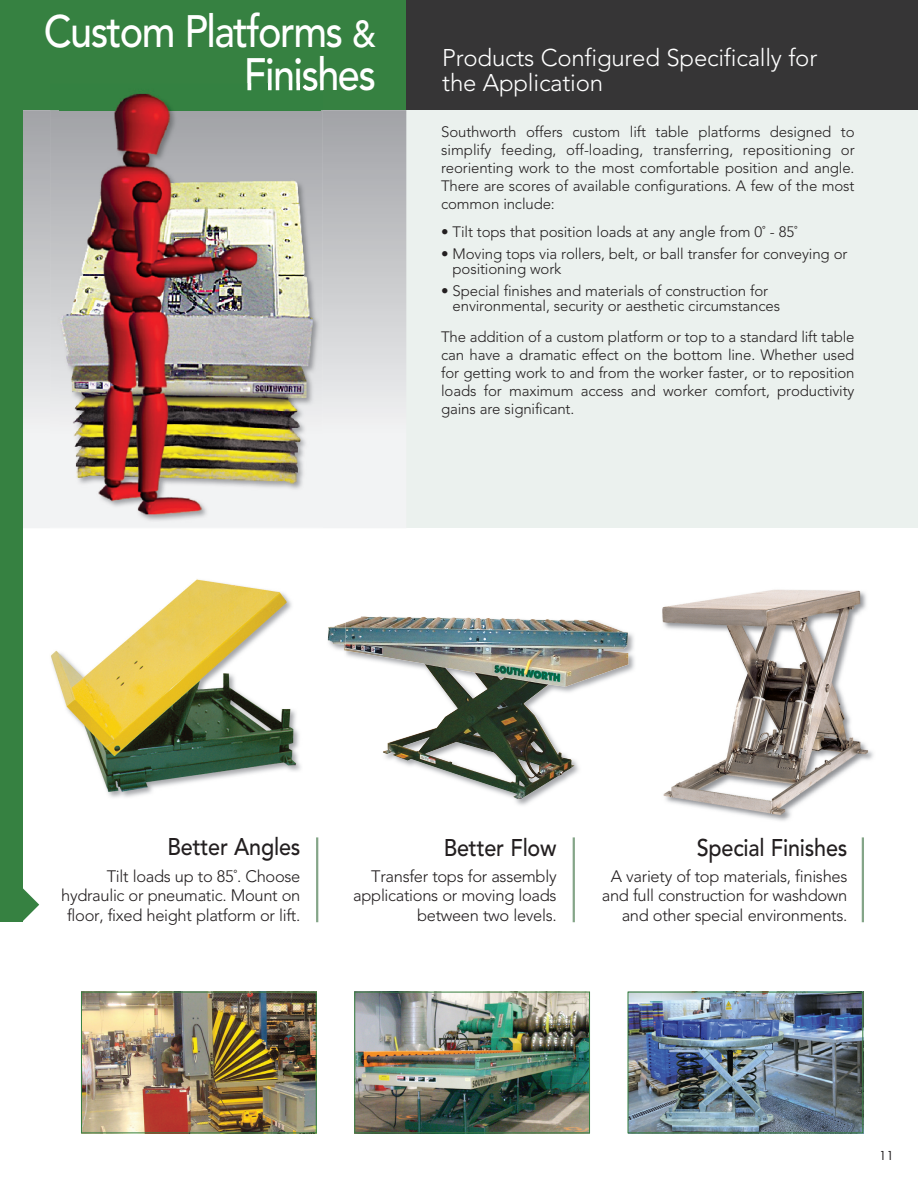
<style>
.page{position:relative;width:918px;height:1187px;background:#fff}
.page>*{position:absolute;margin:0;border:0;box-sizing:border-box;transform-origin:0 0}
.t1{font:500 45px/43.5px "Avenir LT Std";letter-spacing:-.04em;color:#fff;text-align:right;scale:.88 1}
.t2{font:300 24px/25.5px "Avenir LT Std";letter-spacing:-.01em;color:#fff}
.t3{font:500 24px "Avenir LT Std";letter-spacing:-.01em;color:#231f20;scale:.9 1}
.t4{font:300 16.5px/19.5px "Avenir LT Std";letter-spacing:-.02em;color:#231f20;text-align:right}
.t5{font:300 15px/18px "Avenir LT Std";letter-spacing:-.01em;color:#231f20;text-align:justify}
.t6{font:12px "Futura Std";color:#231f20}
.s1{font-size:37.5px}
</style>
<div class="page">
<img style="left:662px;top:589px;width:212px;height:232px">
<img style="left:22px;top:611px;width:1px;height:195px">
<img style="left:50px;top:579px;width:251px;height:219px">
<img style="left:515px;top:633px;width:120px;height:173px">
<img style="left:346px;top:616px;width:282px;height:183px">
<img style="left:328px;top:622px;width:18px;height:28px">
<div style="left:406px;top:0;width:511px;height:528px;background:#ebf1ee"></div>
<svg style="left:22px;top:110px;width:384px;height:418px"></svg>
<div style="left:0;top:0;width:407px;height:110px;background:#368141"></div>
<div style="left:406px;top:0;width:511px;height:110px;background:#363536"></div>
<img style="left:50px;top:110px;width:273px;height:417px">
<img style="left:247px;top:83px;width:76px;height:8px">
<img style="left:59px;top:93px;width:261px;height:429px">
<img style="left:83px;top:993px;width:231px;height:138px">
<div style="left:81px;top:991px;width:235px;height:142px;border:1px solid #368141"></div>
<img style="left:356px;top:993px;width:232px;height:138px">
<div style="left:354px;top:991px;width:236px;height:142px;border:1px solid #368141"></div>
<img style="left:629px;top:993px;width:232px;height:138px">
<div style="left:627px;top:991px;width:236px;height:142px;border:1px solid #368141"></div>
<div style="left:0;top:103px;width:22px;height:818px;background:#368141"></div>
<svg style="left:22px;top:887px;width:17px;height:34px"></svg>
<hr style="left:316px;top:837px;width:2px;height:85px;background:#84a588">
<hr style="left:572px;top:837px;width:3px;height:85px;background:#84a588">
<hr style="left:861px;top:837px;width:3px;height:85px;background:#84a588">
<h1 class="t1" style="left:44px;top:11px;width:379px">Custom Platforms <span class="s1">&amp;<br></span>Finishes</h1>
<h2 class="t2" style="left:442px;top:45px;width:376px">Products Configured Specifically for the Application</h2>
<p class="t5" style="left:441px;top:122px;width:415px">Southworth offers custom lift table platforms designed to simplify feeding, off-loading, transferring, repositioning or reorienting work to the most comfortable position and angle.<br>There are scores of available configurations. A few of the most common include:</p>
<p class="t5" style="left:441px;top:223px;width:358px">• Tilt tops that position loads at any angle from 0˚ - 85˚</p>
<p class="t5" style="left:452px;top:246px;width:396px;line-height:15px;text-indent:-11px">• Moving tops via rollers, belt, or ball transfer for conveying or positioning work</p>
<p class="t5" style="left:452px;top:283px;width:329px;line-height:15px;text-indent:-11px">• Special finishes and materials of construction for environmental, security or aesthetic circumstances</p>
<p class="t5" style="left:441px;top:328px;width:415px">The addition of a custom platform or top to a standard lift table can have a dramatic effect on the bottom line. Whether used for getting work to and from the worker faster, or to reposition loads for maximum access and worker comfort, productivity gains are significant.</p>
<h2 class="t3" style="left:167px;top:833px;width:149px">Better Angles</h2>
<p class="t4" style="left:61px;top:866px;width:241px">Tilt loads up to 85˚. Choose hydraulic or pneumatic. Mount on floor, fixed height platform or lift.</p>
<h2 class="t3" style="left:444px;top:833px;width:127px">Better Flow</h2>
<p class="t4" style="left:353px;top:866px;width:205px">Transfer tops for assembly applications or moving loads between two levels.</p>
<h2 class="t3" style="left:696px;top:833px;width:169px">Special Finishes</h2>
<p class="t4" style="left:601px;top:866px;width:247px">A variety of top materials, finishes and full construction for washdown and other special environments.</p>
<p class="t6" style="left:879px;top:1148px;width:16px">11</p>
</div>
